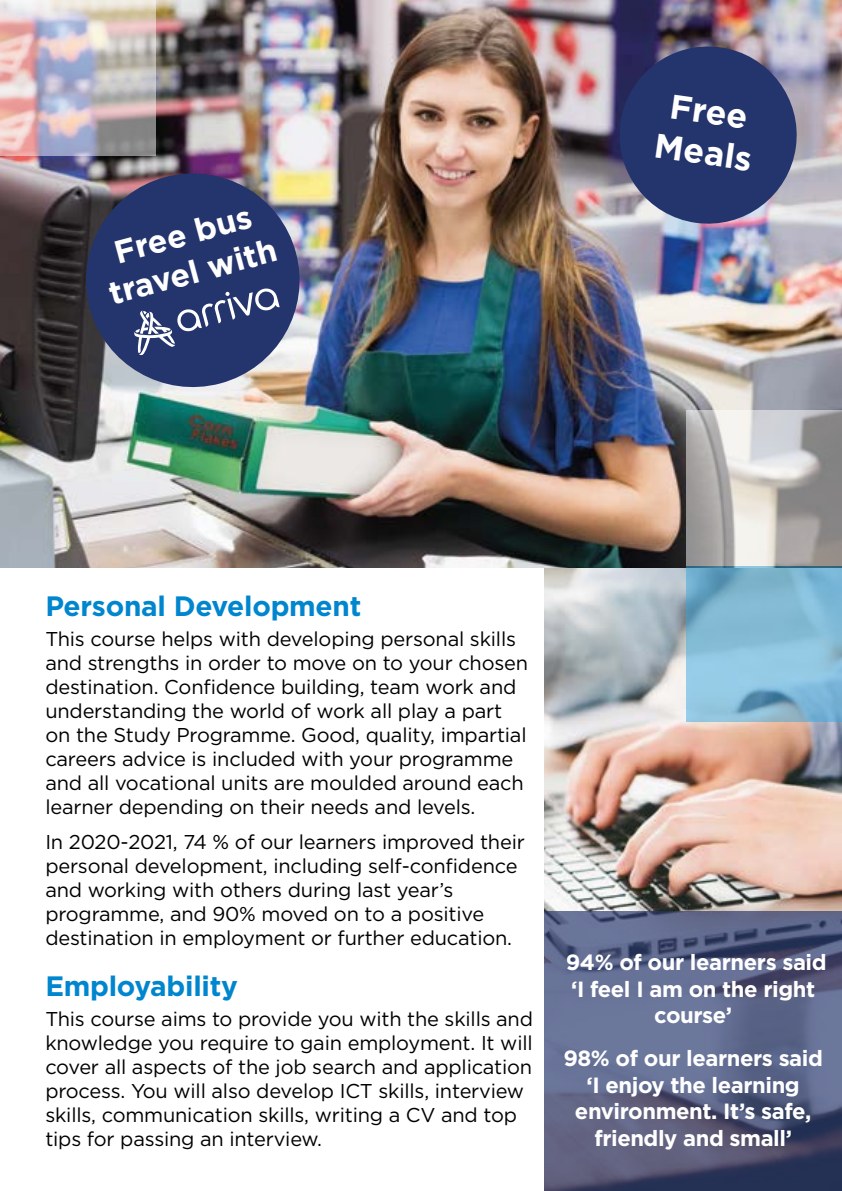
<style>
.page{position:relative;width:842px;height:1191px;background:#fff}
.page>*{position:absolute;margin:0;border:0;box-sizing:border-box;transform-origin:0 0}
.t1{font:700 34.2px/41px "Gotham";color:#fff}
.t2{font:700 32.2px/38.6px "Gotham";color:#fff;text-align:center}
.t3{font:700 28px "Gotham";letter-spacing:-.01em;color:#0086ce}
.t4{font:700 22px/26.4px "Gotham";letter-spacing:-.02em;color:#fff;text-align:center}
.t5{font:20px/24px "Gotham";letter-spacing:-.01em;color:#000}
</style>
<div class="page">
<img style="left:544px;top:567px;width:298px;height:344px">
<img style="left:0;top:0;width:842px;height:567px">
<svg style="left:614px;top:41px;width:189px;height:189px;background:#48517f"></svg>
<img style="left:74px;top:162px;width:237px;height:237px">
<svg style="left:686px;top:566px;width:156px;height:155px;background:#82b9d4"></svg>
<svg style="left:686px;top:410px;width:156px;height:156px;background:#b8b6b4"></svg>
<svg style="left:0;top:0;width:156px;height:156px;background:#cabbc0"></svg>
<svg style="left:544px;top:911px;width:298px;height:280px;background:#586082"></svg>
<svg style="left:134px;top:287px;width:146px;height:68px;background:#435080"></svg>
<h2 class="t2" style="left:95px;top:238px;width:174px;rotate:-15deg">Free bus travel with</h2>
<h1 class="t1" style="left:663px;top:84px;width:100px;rotate:8deg">Free<br>Meals</h1>
<h3 class="t3" style="left:45px;top:587px;width:317px">Personal Development</h3>
<p class="t5" style="left:45px;top:626px;width:484px">This course helps with developing personal skills and strengths in order to move on to your chosen destination. Confidence building, team work and understanding the world of work all play a part on the Study Programme. Good, quality, impartial careers advice is included with your programme and all vocational units are moulded around each learner depending on their needs and levels.</p>
<p class="t5" style="left:45px;top:829px;width:481px">In 2020-2021, 74 % of our learners improved their personal development, including self-confidence and working with others during last year’s programme, and 90% moved on to a positive destination in employment or further education.</p>
<h3 class="t3" style="left:45px;top:967px;width:194px">Employability</h3>
<p class="t5" style="left:45px;top:1006px;width:489px">This course aims to provide you with the skills and knowledge you require to gain employment. It will cover all aspects of the job search and application process. You will also develop ICT skills, interview skills, communication skills, writing a CV and top tips for passing an interview.</p>
<p class="t4" style="left:566px;top:949px;width:262px">94% of our learners said ‘I feel I am on the right course’</p>
<p class="t4" style="left:563px;top:1045px;width:261px">98% of our learners said ‘I enjoy the learning environment. It’s safe, friendly and small’</p>
</div>
